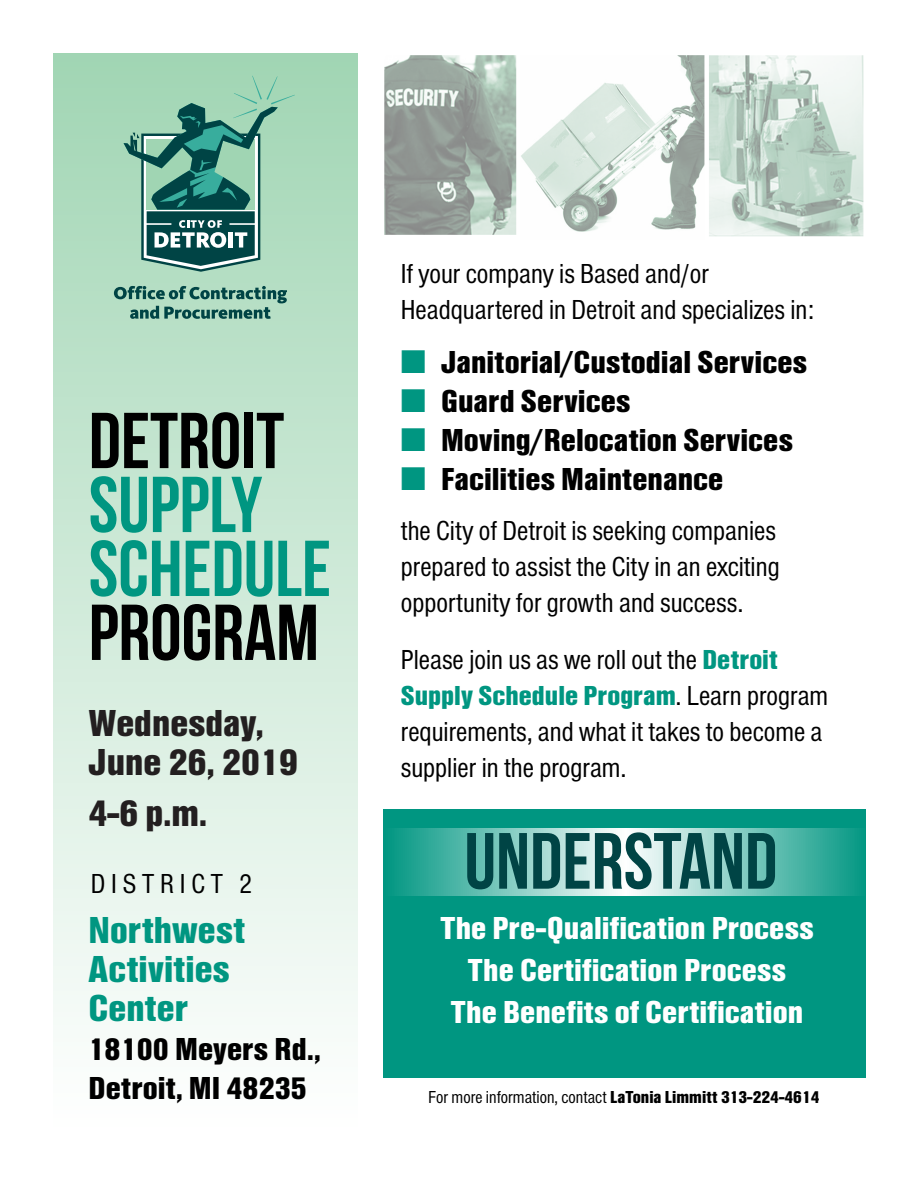
<style>
.page{position:relative;width:918px;height:1188px;background:#fff}
.page>*{position:absolute;margin:0;border:0;box-sizing:border-box;transform-origin:0 0}
.t1{font:79.5px "Bebas Neue";color:#004445}
.t2{font:900 39px/39px "Nimbus San Con";color:#231f20}
.t3{font:900 39px/39px "Nimbus San Con";letter-spacing:.005em;color:#009681}
.t4{font:900 33px/39px "Nimbus San Con";color:#000}
.t5{font:900 33px/42px "Nimbus San Con";color:#fff;text-align:center}
.t6{font:28.5px/36px "Nimbus San Con";color:#000}
.t7{font:28.5px "Nimbus San Con";letter-spacing:.2em;color:#000}
.t8{font:18px "Nimbus San Con";color:#000}
.s1{color:#009681}
.s2{font-weight:900;color:#009681}
.s3{font-weight:900}
</style>
<div class="page">
<div style="left:53px;top:54px;width:305px;height:1081px;background:linear-gradient(to bottom,#a0d5b3,#fff)"></div>
<svg style="left:124px;top:76px;width:171px;height:196px;background:#75ac99"></svg>
<svg style="left:114px;top:286px;width:173px;height:33px;background:#78aa99"></svg>
<svg style="left:92px;top:412px;width:147px;height:57px;background:#58685e"></svg>
<div style="left:244px;top:413px;width:9px;height:55px;background:#000"></div>
<svg style="left:257px;top:413px;width:27px;height:55px"></svg>
<svg style="left:91px;top:476px;width:56px;height:57px;background:#56b8a4"></svg>
<svg style="left:153px;top:477px;width:109px;height:55px;background:#63bea9"></svg>
<svg style="left:91px;top:540px;width:88px;height:57px;background:#5dbba8"></svg>
<svg style="left:186px;top:541px;width:23px;height:55px"></svg>
<svg style="left:215px;top:541px;width:26px;height:55px"></svg>
<svg style="left:247px;top:541px;width:25px;height:56px"></svg>
<svg style="left:278px;top:541px;width:51px;height:55px;background:#67bfac"></svg>
<svg style="left:92px;top:604px;width:118px;height:57px;background:#58635c"></svg>
<svg style="left:216px;top:605px;width:100px;height:55px;background:#4c554f"></svg>
<div style="left:384px;top:809px;width:482px;height:269px;background:#009681"></div>
<svg style="left:384px;top:55px;width:480px;height:182px"></svg>
<svg style="left:395px;top:829px;width:462px;height:67px;background:#85ccc2"></svg>
<h2 class="t2" style="left:89px;top:704px;width:211px">Wednesday,<br>June 26, 2019</h2>
<h2 class="t2" style="left:89px;top:794px;width:120px">4-6 p.m.</h2>
<p class="t7" style="left:91px;top:868px;width:163px">DISTRICT 2</p>
<h2 class="t3" style="left:89px;top:911px;width:158px">Northwest<br>Activities<br>Center</h2>
<p class="t4" style="left:89px;top:1030px;width:234px">18100 Meyers Rd.,<br>Detroit, MI 48235</p>
<p class="t6" style="left:401px;top:256px;width:414px">If your company is Based and/or<br>Headquartered in Detroit and specializes in:</p>
<p class="t4" style="left:401px;top:343px;width:408px"><span class="s1">■</span> Janitorial/Custodial Services</p>
<p class="t4" style="left:401px;top:382px;width:231px"><span class="s1">■</span> Guard Services</p>
<p class="t4" style="left:401px;top:421px;width:394px"><span class="s1">■</span> Moving/Relocation Services</p>
<p class="t4" style="left:401px;top:460px;width:324px"><span class="s1">■</span> Facilities Maintenance</p>
<p class="t6" style="left:401px;top:513px;width:380px">the City of Detroit is seeking companies prepared to assist the City in an exciting opportunity for growth and success.</p>
<p class="t6" style="left:401px;top:642px;width:429px">Please join us as we roll out the <span class="s2">Detroit Supply Schedule Program</span>. Learn program requirements, and what it takes to become a supplier in the program.</p>
<h1 class="t1" style="left:464px;top:818px;width:314px">UNDERSTAND</h1>
<p class="t5" style="left:440px;top:907px;width:375px">The Pre-Qualification Process<br>The Certification Process<br>The Benefits of Certification</p>
<p class="t8" style="left:429px;top:1087px;width:393px">For more information, contact <span class="s3">LaTonia Limmitt 313-224-4614</span></p>
</div>
